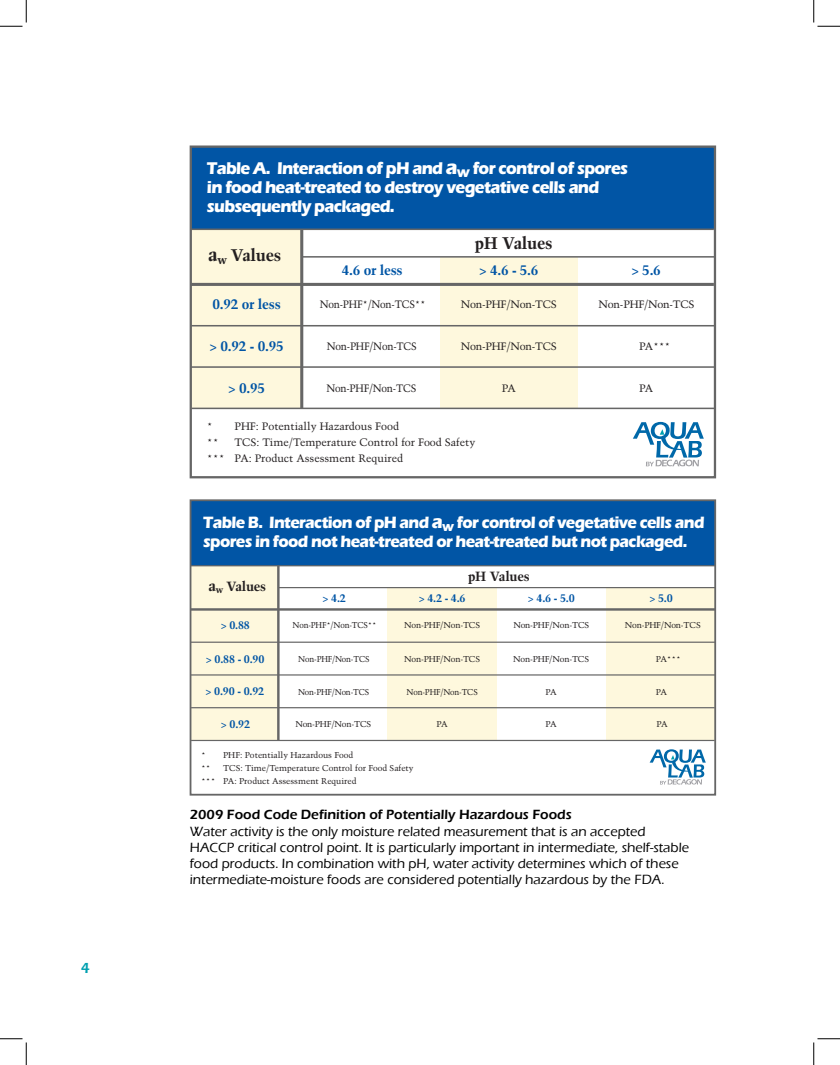
<style>
.page{position:relative;width:840px;height:1065px;background:#fff}
.page>*{position:absolute;margin:0;border:0;box-sizing:border-box;transform-origin:0 0}
.t1{font:700 17.62px/19.1px "Eras ITC";letter-spacing:-.04em;color:#fff;scale:.94 1}
.t2{font:700 17px/18.2px "Eras ITC";letter-spacing:-.04em;color:#fff;scale:.94 1}
.t3{font:700 16.88px "Trump Mediaeval LT";letter-spacing:-.02em;color:#231f20}
.t4{font:600 15px "Eras ITC";color:#00a0b0}
.eras_demi_head{font:500 13.75px/16.2px "Eras ITC";color:#000}
.t5{font:700 13.75px "Trump Mediaeval LT";letter-spacing:-.02em;color:#0155a5}
.t6{font:700 13.38px "Trump Mediaeval LT";letter-spacing:-.02em;color:#231f20}
.t7{font:700 12.25px "Trump Mediaeval LT";color:#231f20}
.t8{font:700 10.88px "Trump Mediaeval LT";letter-spacing:-.02em;color:#0155a5}
.t9{font:10.75px/16.1px "Trump Mediaeval LT";color:#231f20}
.t10{font:10.75px "Trump Mediaeval LT";letter-spacing:-.02em;color:#231f20;scale:.94 1}
.t11{font:10.75px "Trump Mediaeval LT";letter-spacing:-.02em;color:#231f20}
.t12{font:8.5px "Trump Mediaeval LT";letter-spacing:-.02em;color:#231f20}
.t13{font:8.5px/12.8px "Trump Mediaeval LT";color:#231f20}
.t14{font:8.5px "Trump Mediaeval LT";letter-spacing:-.02em;color:#231f20;scale:.94 1}
.s1{font-size:20.62px}
.s2{font-size:19.12px}
.s3{font-size:19.38px}
.s4{font-size:15.12px}
.s5{font-weight:600}
</style>
<div class="page">
<div style="left:606px;top:588px;width:109px;height:152px;background:#fef8dd"></div>
<div style="left:388px;top:588px;width:109px;height:152px;background:#fef8dd"></div>
<div style="left:191px;top:566px;width:87px;height:174px;background:#fef8dd"></div>
<div style="left:190px;top:500px;width:525px;height:66px;background:#0155a5"></div>
<div style="left:190px;top:499px;width:526px;height:297px;border:2px solid #666"></div>
<hr style="left:191px;top:674px;width:524px;height:2px;background:#666">
<hr style="left:191px;top:707px;width:524px;height:1px;background:#666">
<hr style="left:191px;top:642px;width:524px;height:1px;background:#666">
<hr style="left:191px;top:608px;width:524px;height:3px;background:#666">
<svg style="left:650px;top:749px;width:56px;height:36px"></svg>
<hr style="left:278px;top:587px;width:437px;height:1px;background:#666">
<hr style="left:191px;top:565px;width:524px;height:1px;background:#666">
<hr style="left:277px;top:566px;width:3px;height:174px;background:#666">
<hr style="left:191px;top:740px;width:524px;height:1px;background:#666">
<div style="left:440px;top:257px;width:138px;height:151px;background:#fef8dd"></div>
<div style="left:191px;top:229px;width:111px;height:179px;background:#fef8dd"></div>
<div style="left:191px;top:147px;width:524px;height:82px;background:#0155a5"></div>
<div style="left:190px;top:146px;width:526px;height:332px;border:2px solid #666"></div>
<hr style="left:191px;top:366px;width:524px;height:2px;background:#666">
<hr style="left:191px;top:408px;width:524px;height:1px;background:#666">
<hr style="left:191px;top:325px;width:524px;height:1px;background:#666">
<hr style="left:191px;top:283px;width:523px;height:3px;background:#666">
<svg style="left:633px;top:422px;width:71px;height:44px"></svg>
<hr style="left:301px;top:256px;width:414px;height:2px;background:#666">
<hr style="left:191px;top:229px;width:523px;height:1px;background:#666">
<hr style="left:300px;top:229px;width:3px;height:179px;background:#666">
<svg style="left:0;top:0;width:27px;height:27px"></svg>
<svg style="left:0;top:1039px;width:27px;height:26px"></svg>
<svg style="left:814px;top:0;width:26px;height:27px"></svg>
<svg style="left:814px;top:1039px;width:26px;height:26px"></svg>
<p class="t4" style="left:81px;top:960px;width:11px">4</p>
<p class="t1" style="left:207px;top:158px;width:450px">Table A. Interaction of pH and <span class="s1">a</span><sub>w</sub> for control of spores in food heat-treated to destroy vegetative cells and subsequently packaged.</p>
<p class="t3" style="left:475px;top:232px;width:79px">pH Values</p>
<p class="t5" style="left:342px;top:261px;width:62px">4.6 or less</p>
<p class="t5" style="left:479px;top:261px;width:61px">&gt; 4.6 - 5.6</p>
<p class="t5" style="left:631px;top:261px;width:31px">&gt; 5.6</p>
<p class="t10" style="left:320px;top:298px;width:114px">Non-PHF*/Non-TCS**</p>
<p class="t10" style="left:327px;top:340px;width:97px">Non-PHF/Non-TCS</p>
<p class="t3" style="left:208px;top:244px;width:75px"><span class="s2">a</span> Values</p>
<p class="t5" style="left:213px;top:295px;width:70px">0.92 or less</p>
<p class="t5" style="left:210px;top:338px;width:76px">&gt; 0.92 - 0.95</p>
<p class="t5" style="left:228px;top:379px;width:38px">&gt; 0.95</p>
<p class="t9" style="left:207px;top:418px;width:194px">* PHF: Potentially Hazardous Food **</p>
<p class="t7" style="left:217px;top:252px;width:12px">w</p>
<p class="t11" style="left:461px;top:298px;width:97px">Non-PHF/Non-TCS</p>
<p class="t11" style="left:599px;top:298px;width:97px">Non-PHF/Non-TCS</p>
<p class="t11" style="left:461px;top:340px;width:97px">Non-PHF/Non-TCS</p>
<p class="t9" style="left:639px;top:338px;width:33px">PA***</p>
<p class="t10" style="left:326px;top:382px;width:97px">Non-PHF/Non-TCS</p>
<p class="t9" style="left:502px;top:380px;width:16px">PA</p>
<p class="t9" style="left:639px;top:380px;width:16px">PA</p>
<p class="t9" style="left:207px;top:434px;width:270px;text-indent:28px">TCS: Time/Temperature Control for Food Safety *** PA: Product Assessment Required</p>
<p class="t2" style="left:203px;top:514px;width:535px">Table B. Interaction of pH and <span class="s3">a</span><sub>w</sub> for control of vegetative cells and spores in food not heat-treated or heat-treated but not packaged.</p>
<p class="t6" style="left:468px;top:568px;width:63px">pH Values</p>
<p class="t8" style="left:323px;top:591px;width:25px">&gt; 4.2</p>
<p class="t8" style="left:419px;top:591px;width:48px">&gt; 4.2 - 4.6</p>
<p class="t8" style="left:528px;top:591px;width:48px">&gt; 4.6 - 5.0</p>
<p class="t14" style="left:293px;top:620px;width:91px">Non-PHF*/Non-TCS**</p>
<p class="t14" style="left:298px;top:654px;width:77px">Non-PHF/Non-TCS</p>
<p class="t6" style="left:208px;top:578px;width:59px"><span class="s4">a</span><sub>w</sub> Values</p>
<p class="t8" style="left:649px;top:591px;width:25px">&gt; 5.0</p>
<p class="t12" style="left:625px;top:620px;width:77px">Non-PHF/Non-TCS</p>
<p class="t8" style="left:221px;top:618px;width:31px">&gt; 0.88</p>
<p class="t12" style="left:404px;top:620px;width:77px">Non-PHF/Non-TCS</p>
<p class="t12" style="left:513px;top:620px;width:77px">Non-PHF/Non-TCS</p>
<p class="t12" style="left:404px;top:654px;width:77px">Non-PHF/Non-TCS</p>
<p class="t8" style="left:206px;top:652px;width:60px">&gt; 0.88 - 0.90</p>
<p class="t12" style="left:656px;top:654px;width:26px">PA***</p>
<p class="t12" style="left:513px;top:654px;width:77px">Non-PHF/Non-TCS</p>
<p class="t8" style="left:206px;top:685px;width:60px">&gt; 0.90 - 0.92</p>
<p class="t8" style="left:221px;top:718px;width:31px">&gt; 0.92</p>
<p class="t14" style="left:298px;top:686px;width:77px">Non-PHF/Non-TCS</p>
<p class="t14" style="left:407px;top:686px;width:77px">Non-PHF/Non-TCS</p>
<p class="t12" style="left:546px;top:686px;width:13px">PA</p>
<p class="t12" style="left:656px;top:686px;width:13px">PA</p>
<p class="t12" style="left:295px;top:719px;width:77px">Non-PHF/Non-TCS</p>
<p class="t12" style="left:657px;top:719px;width:13px">PA</p>
<p class="t12" style="left:437px;top:719px;width:13px">PA</p>
<p class="t12" style="left:546px;top:719px;width:13px">PA</p>
<p class="t13" style="left:201px;top:749px;width:154px">* PHF: Potentially Hazardous Food **</p>
<p class="t13" style="left:201px;top:762px;width:214px;text-indent:22px">TCS: Time/Temperature Control for Food Safety *** PA: Product Assessment Required</p>
<p class="eras_demi_head" style="left:190px;top:807px;width:501px"><span class="s5">2009 Food Code Definition of Potentially Hazardous Foods<br></span>Water activity is the only moisture related measurement that is an accepted HACCP critical control point. It is particularly important in intermediate, shelf-stable food products. In combination with pH, water activity determines which of these intermediate-moisture foods are considered potentially hazardous by the FDA.</p>
</div>
